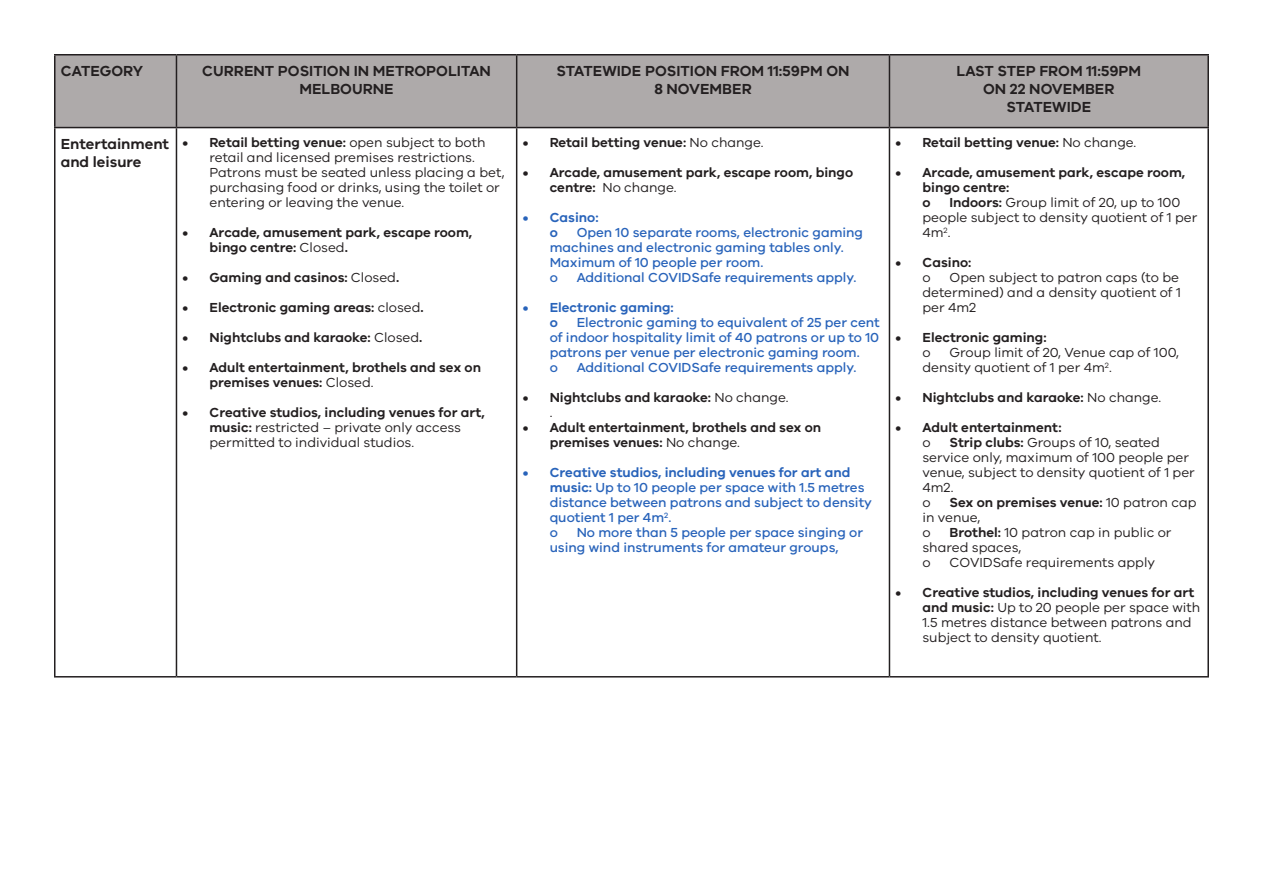
<style>
.page{position:relative;width:1263px;height:893px;background:#fff}
.page>*{position:absolute;margin:0;border:0;box-sizing:border-box;transform-origin:0 0}
.t1{font:600 15px/18px "VIC";color:#231f20;text-align:center}
.t2{font:13.5px/15px "VIC";color:#231f20}
.t3{font:600 13.5px/15px "VIC";color:#231f20}
.t4{font:500 13.5px/15px "VIC";color:#2863ba}
.t5{font:600 13.5px/15px "VIC";color:#2863ba}
.s1{font-weight:600}
.s2{font-weight:400}
</style>
<div class="page">
<div style="left:55px;top:55px;width:121px;height:73px;background:#aeaaaa"></div>
<div style="left:177px;top:56px;width:1030px;height:71px;background:#aeaaaa"></div>
<hr style="left:54px;top:54px;width:122px;height:2px;background:#231f20">
<hr style="left:54px;top:56px;width:2px;height:71px;background:#231f20">
<hr style="left:176px;top:54px;width:341px;height:2px;background:#231f20">
<hr style="left:176px;top:56px;width:1px;height:71px;background:#231f20">
<hr style="left:517px;top:54px;width:372px;height:2px;background:#231f20">
<hr style="left:516px;top:56px;width:1px;height:71px;background:#231f20">
<hr style="left:889px;top:54px;width:320px;height:2px;background:#231f20">
<hr style="left:889px;top:56px;width:1px;height:71px;background:#231f20">
<hr style="left:1207px;top:56px;width:2px;height:71px;background:#231f20">
<hr style="left:54px;top:127px;width:122px;height:1px;background:#231f20">
<hr style="left:54px;top:128px;width:2px;height:548px;background:#231f20">
<hr style="left:176px;top:127px;width:341px;height:1px;background:#231f20">
<hr style="left:176px;top:128px;width:1px;height:548px;background:#231f20">
<hr style="left:517px;top:127px;width:372px;height:1px;background:#231f20">
<hr style="left:516px;top:128px;width:1px;height:548px;background:#231f20">
<hr style="left:889px;top:127px;width:320px;height:1px;background:#231f20">
<hr style="left:889px;top:128px;width:1px;height:548px;background:#231f20">
<hr style="left:1207px;top:128px;width:2px;height:548px;background:#231f20">
<hr style="left:54px;top:676px;width:122px;height:1px;background:#231f20">
<hr style="left:176px;top:676px;width:341px;height:1px;background:#231f20">
<hr style="left:517px;top:676px;width:372px;height:1px;background:#231f20">
<hr style="left:889px;top:676px;width:320px;height:1px;background:#231f20">
<p class="t1" style="left:61px;top:61px;width:84px">CATEGORY</p>
<p class="t1" style="left:202px;top:61px;width:290px">CURRENT POSITION IN METROPOLITAN<br>MELBOURNE</p>
<p class="t1" style="left:557px;top:61px;width:294px">STATEWIDE POSITION FROM 11:59PM ON<br>8 NOVEMBER</p>
<p class="t1" style="left:956px;top:61px;width:186px">LAST STEP FROM 11:59PM<br>ON 22 NOVEMBER<br>STATEWIDE</p>
<p class="t1" style="left:61px;top:134px;width:110px;text-align:left">Entertainment and leisure</p>
<p class="t2" style="left:209px;top:135px;width:297px;text-indent:-27px"><span class="s1">• Retail betting venue:</span> open subject to both retail and licensed premises restrictions.<br>Patrons must be seated unless placing a bet, purchasing food or drinks, using the toilet or entering or leaving the venue.</p>
<p class="t3" style="left:209px;top:225px;width:264px;text-indent:-27px">• Arcade, amusement park, escape room, bingo centre: <span class="s2">Closed</span>.</p>
<p class="t3" style="left:182px;top:270px;width:218px">• Gaming and casinos: <span class="s2">Closed</span>.</p>
<p class="t3" style="left:182px;top:300px;width:243px">• Electronic gaming areas: <span class="s2">closed</span>.</p>
<p class="t3" style="left:182px;top:330px;width:241px">• Nightclubs and karaoke: <span class="s2">Closed</span>.</p>
<p class="t3" style="left:209px;top:360px;width:273px;text-indent:-27px">• Adult entertainment, brothels and sex on premises venues: <span class="s2">Closed.</span></p>
<p class="t2" style="left:209px;top:405px;width:277px;text-indent:-27px"><span class="s1">• Creative studios, including venues for art, music:</span> restricted – private only access permitted to individual studios.</p>
<p class="t3" style="left:523px;top:135px;width:242px">• Retail betting venue: <span class="s2">No change.</span></p>
<p class="t3" style="left:550px;top:165px;width:305px;text-indent:-27px">• Arcade, amusement park, escape room, bingo centre: <span class="s2">No change.</span></p>
<p class="t5" style="left:550px;top:210px;width:50px;text-indent:-27px">• Casino: o</p>
<p class="t3" style="left:895px;top:135px;width:242px">• Retail betting venue: <span class="s2">No change.</span></p>
<p class="t3" style="left:922px;top:165px;width:264px;text-indent:-27px">• Arcade, amusement park, escape room, bingo centre:<br>o</p>
<p class="t2" style="left:922px;top:195px;width:276px;text-indent:27px"><span class="s1">Indoors:</span> Group limit of 20, up to 100 people subject to density quotient of 1 per<br>4m<sup>2</sup>.</p>
<p class="t3" style="left:922px;top:255px;width:50px;text-indent:-27px">• Casino: <span class="s2">o</span></p>
<p class="t4" style="left:550px;top:225px;width:315px;text-indent:27px">Open 10 separate rooms, electronic gaming machines and electronic gaming tables only.<br>Maximum of 10 people per room.<br>o</p>
<p class="t2" style="left:922px;top:270px;width:260px;text-indent:27px">Open subject to patron caps (to be determined) and a density quotient of 1 per 4m2</p>
<p class="t3" style="left:922px;top:330px;width:126px;text-indent:-27px">• Electronic gaming: <span class="s2">o</span></p>
<p class="t4" style="left:577px;top:270px;width:281px">Additional COVIDSafe requirements apply.</p>
<p class="t5" style="left:550px;top:300px;width:126px;text-indent:-27px">• Electronic gaming: o</p>
<p class="t4" style="left:550px;top:315px;width:332px;text-indent:27px">Electronic gaming to equivalent of 25 per cent of indoor hospitality limit of 40 patrons or up to 10 patrons per venue per electronic gaming room.<br>o</p>
<p class="t2" style="left:922px;top:345px;width:258px;text-indent:27px">Group limit of 20, Venue cap of 100, density quotient of 1 per 4m<sup>2</sup>.</p>
<p class="t3" style="left:895px;top:390px;width:267px">• Nightclubs and karaoke: <span class="s2">No change.</span></p>
<p class="t3" style="left:922px;top:420px;width:141px;text-indent:-27px">• Adult entertainment: <span class="s2">o</span></p>
<p class="t4" style="left:577px;top:360px;width:281px">Additional COVIDSafe requirements apply.</p>
<p class="t3" style="left:550px;top:390px;width:240px;text-indent:-27px">• Nightclubs and karaoke: <span class="s2">No change. .</span></p>
<p class="t3" style="left:550px;top:420px;width:273px;text-indent:-27px">• Adult entertainment, brothels and sex on premises venues: <span class="s2">No change.</span></p>
<p class="t4" style="left:550px;top:465px;width:324px;text-indent:-27px"><span class="s1">• Creative studios, including venues for art and music:</span> Up to 10 people per space with 1.5 metres distance between patrons and subject to density quotient 1 per 4m<sup>2</sup>.<br>o</p>
<p class="t2" style="left:922px;top:435px;width:274px;text-indent:27px"><span class="s1">Strip clubs:</span> Groups of 10, seated service only, maximum of 100 people per venue, subject to density quotient of 1 per<br>4m2.<br>o</p>
<p class="t2" style="left:922px;top:495px;width:276px;text-indent:27px"><span class="s1">Sex on premises venue:</span> 10 patron cap in venue,<br>o</p>
<p class="t4" style="left:550px;top:525px;width:315px;text-indent:27px">No more than 5 people per space singing or using wind instruments for amateur groups,</p>
<p class="t2" style="left:922px;top:525px;width:251px;text-indent:27px"><span class="s1">Brothel:</span> 10 patron cap in public or shared spaces,<br>o</p>
<p class="t2" style="left:949px;top:555px;width:207px">COVIDSafe requirements apply</p>
<p class="t2" style="left:922px;top:585px;width:279px;text-indent:-27px"><span class="s1">• Creative studios, including venues for art and music:</span> Up to 20 people per space with 1.5 metres distance between patrons and subject to density quotient.</p>
</div>
